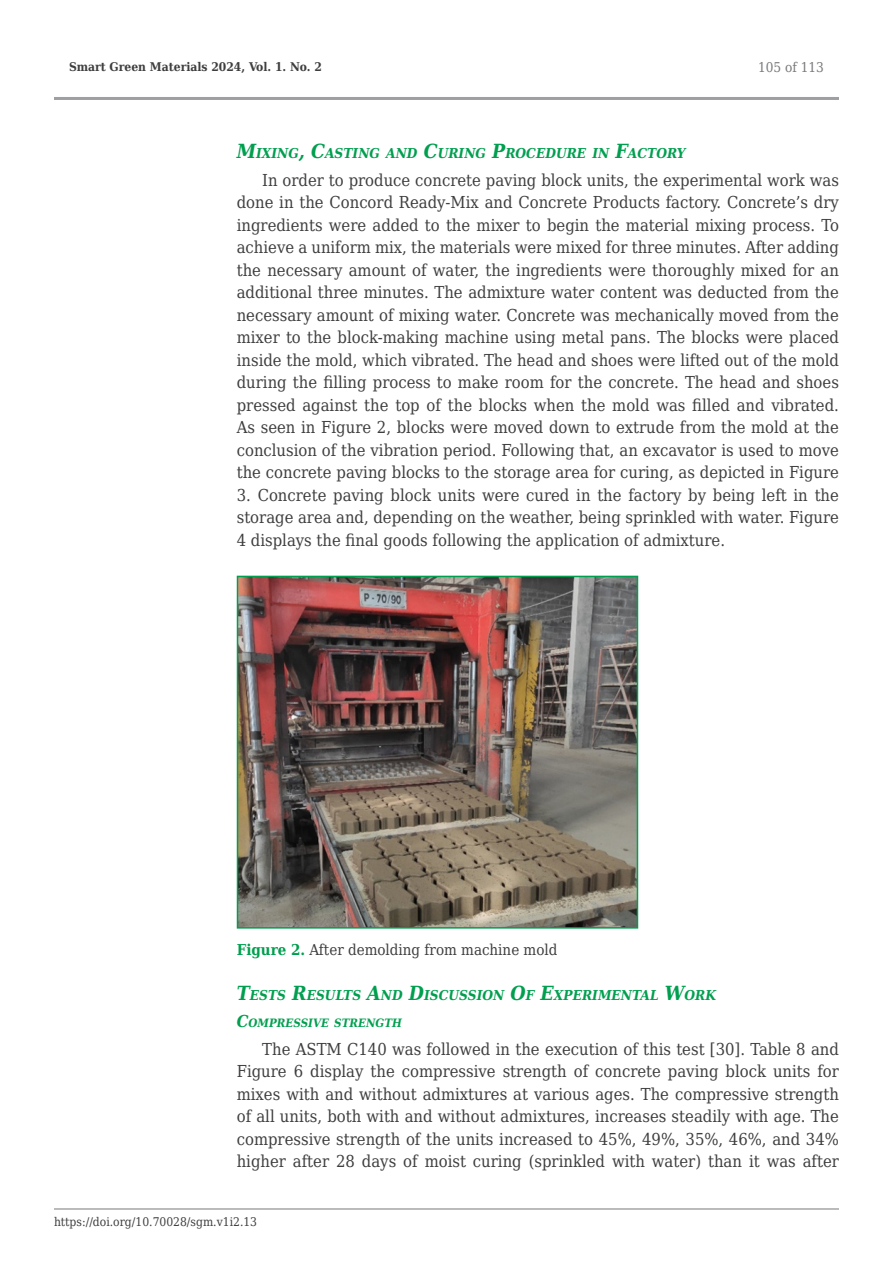
<style>
.page{position:relative;width:893px;height:1263px;background:#fff}
.page>*{position:absolute;margin:0;border:0;box-sizing:border-box;transform-origin:0 0}
.t1{font:16.5px/22.5px "DejaVu Serif Condensed";color:#3e3e3f;text-align:justify}
.t2{font:15px "DejaVu Serif Condensed";color:#3e3e3f}
.t3{font:italic 700 13.65px "DejaVu Serif Condensed";color:#009f4f}
.t4{font:13.5px "DejaVu Serif Condensed";color:#76787b}
.t5{font:12px "DejaVu Serif Condensed";color:#3e3e3f}
.t6{font:700 12px "DejaVu Serif Condensed";color:#3e3e3f}
.t7{font:italic 700 11.55px "DejaVu Serif Condensed";color:#009f4f}
.s1{font-size:19.5px}
.s2{font-weight:700;color:#009f4f}
.s3{font-size:16.5px}
</style>
<div class="page">
<hr style="left:54px;top:97px;width:785px;height:3px;background:#9d9fa2">
<hr style="left:54px;top:1208px;width:785px;height:1px;background:#76787b">
<img style="left:240px;top:579px;width:395px;height:346px">
<div style="left:237px;top:576px;width:401px;height:352px;border:2px solid #009f4f"></div>
<p class="t6" style="left:69px;top:57px;width:254px">Smart Green Materials 2024, Vol. 1. No. 2</p>
<p class="t4" style="left:758px;top:57px;width:67px">105 of 113</p>
<p class="t3" style="left:237px;top:142px;width:450px"><span class="s1">M</span>IXING<span class="s1">, C</span>ASTING AND <span class="s1">C</span>URING <span class="s1">P</span>ROCEDURE IN <span class="s1">F</span>ACTORY</p>
<p class="t1" style="left:237px;top:168px;width:604px;text-indent:26px">In order to produce concrete paving block units, the experimental work was done in the Concord Ready-Mix and Concrete Products factory. Concrete’s dry ingredients were added to the mixer to begin the material mixing process. To achieve a uniform mix, the materials were mixed for three minutes. After adding the necessary amount of water, the ingredients were thoroughly mixed for an additional three minutes. The admixture water content was deducted from the necessary amount of mixing water. Concrete was mechanically moved from the mixer to the block-making machine using metal pans. The blocks were placed inside the mold, which vibrated. The head and shoes were lifted out of the mold during the filling process to make room for the concrete. The head and shoes pressed against the top of the blocks when the mold was filled and vibrated.<br>As seen in Figure 2, blocks were moved down to extrude from the mold at the conclusion of the vibration period. Following that, an excavator is used to move the concrete paving blocks to the storage area for curing, as depicted in Figure</p>
<p class="t1" style="left:237px;top:483px;width:604px">3. Concrete paving block units were cured in the factory by being left in the storage area and, depending on the weather, being sprinkled with water. Figure 4 displays the final goods following the application of admixture.</p>
<p class="t2" style="left:237px;top:938px;width:322px"><span class="s2">Figure 2.</span> After demolding from machine mold</p>
<p class="t3" style="left:237px;top:984px;width:481px"><span class="s1">T</span>ESTS <span class="s1">R</span>ESULTS <span class="s1">A</span>ND <span class="s1">D</span>ISCUSSION <span class="s1">O</span>F <span class="s1">E</span>XPERIMENTAL <span class="s1">W</span>ORK</p>
<p class="t7" style="left:237px;top:1014px;width:167px"><span class="s3">C</span>OMPRESSIVE STRENGTH</p>
<p class="t1" style="left:237px;top:1037px;width:604px;text-indent:26px">The ASTM C140 was followed in the execution of this test [30]. Table 8 and Figure 6 display the compressive strength of concrete paving block units for mixes with and without admixtures at various ages. The compressive strength of all units, both with and without admixtures, increases steadily with age. The compressive strength of the units increased to 45%, 49%, 35%, 46%, and 34% higher after 28 days of moist curing (sprinkled with water) than it was after</p>
<p class="t5" style="left:54px;top:1212px;width:205px">https://doi.org/10.70028/sgm.v1i2.13</p>
</div>
